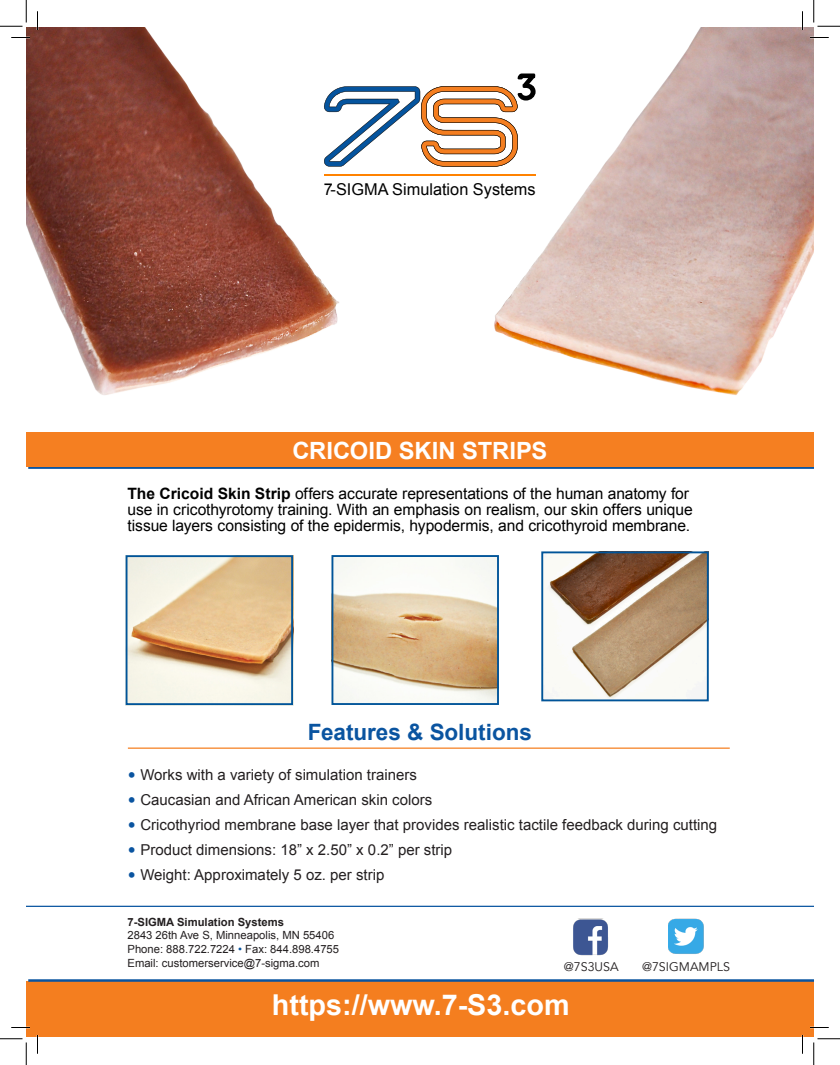
<style>
.page{position:relative;width:840px;height:1065px;background:#fff}
.page>*{position:absolute;margin:0;border:0;box-sizing:border-box;transform-origin:0 0}
.t1{font:700 28.75px "Arial";color:#fff}
.t2{font:700 23.75px "Arial";color:#fff}
.t3{font:700 22.5px "Arial";color:#0a54a0}
.t4{font:16.38px "Arial";color:#000}
.t5{font:15.62px/16.2px "Arial";letter-spacing:-.005em;color:#000}
.t6{font:15px "Arial";color:#231f20}
.t7{font:12.5px "Avenir";color:#231f20}
.t8{font:11.25px "Arial";color:#231f20}
.t9{font:700 11.25px "Arial";color:#231f20}
.s1{font-weight:700}
.s2{font-size:22.5px;color:#0a54a0}
.s3{color:#0a549f}
</style>
<div class="page">
<hr style="left:28px;top:466px;width:786px;height:3px;background:#0a54a0">
<div style="left:26px;top:432px;width:788px;height:34px;background:#f57f21"></div>
<hr style="left:26px;top:906px;width:788px;height:1px;background:#0a54a0">
<div style="left:26px;top:982px;width:788px;height:55px;background:#f47e1f"></div>
<hr style="left:28px;top:979px;width:786px;height:3px;background:#0a54a0">
<img style="left:573px;top:919px;width:36px;height:37px">
<img style="left:668px;top:918px;width:36px;height:36px">
<img style="left:548px;top:554px;width:158px;height:144px">
<div style="left:541px;top:551px;width:168px;height:150px;border:2px solid #005499"></div>
<img style="left:129px;top:558px;width:161px;height:144px">
<div style="left:126px;top:555px;width:167px;height:150px;border:2px solid #005499"></div>
<img style="left:335px;top:558px;width:161px;height:144px">
<div style="left:332px;top:555px;width:167px;height:150px;border:2px solid #005499"></div>
<img style="left:26px;top:28px;width:788px;height:367px">
<hr style="left:128px;top:748px;width:602px;height:1px;background:#f57f21">
<svg style="left:324px;top:73px;width:213px;height:94px"></svg>
<hr style="left:324px;top:174px;width:212px;height:2px;background:#ff8200">
<svg style="left:11px;top:37px;width:19px;height:1px"></svg>
<svg style="left:810px;top:37px;width:19px;height:1px"></svg>
<svg style="left:11px;top:1027px;width:19px;height:1px"></svg>
<svg style="left:810px;top:1027px;width:19px;height:1px"></svg>
<svg style="left:37px;top:11px;width:1px;height:19px"></svg>
<svg style="left:37px;top:1035px;width:1px;height:19px"></svg>
<svg style="left:802px;top:11px;width:1px;height:19px"></svg>
<svg style="left:802px;top:1035px;width:1px;height:19px"></svg>
<svg style="left:0;top:0;width:27px;height:27px"></svg>
<svg style="left:0;top:1039px;width:27px;height:26px"></svg>
<svg style="left:814px;top:0;width:26px;height:27px"></svg>
<svg style="left:814px;top:1039px;width:26px;height:26px"></svg>
<p class="t4" style="left:324px;top:179px;width:213px">7-SIGMA Simulation Systems</p>
<p class="t2" style="left:292px;top:435px;width:257px">CRICOID SKIN STRIPS</p>
<p class="t5" style="left:128px;top:485px;width:563px"><span class="s1">The Cricoid Skin Strip</span> offers accurate representations of the human anatomy for</p>
<p class="t5" style="left:128px;top:502px;width:567px">use in cricothyrotomy training. With an emphasis on realism, our skin offers unique tissue layers consisting of the epidermis, hypodermis, and cricothyroid membrane.</p>
<p class="t3" style="left:308px;top:717px;width:226px">Features &amp; Solutions</p>
<p class="t6" style="left:128px;top:765px;width:290px"><span class="s2">•</span> Works with a variety of simulation trainers</p>
<p class="t6" style="left:128px;top:790px;width:306px"><span class="s2">•</span> Caucasian and African American skin colors</p>
<p class="t6" style="left:128px;top:815px;width:591px"><span class="s2">•</span> Cricothyriod membrane base layer that provides realistic tactile feedback during cutting</p>
<p class="t6" style="left:128px;top:840px;width:326px"><span class="s2">•</span> Product dimensions: 18” x 2.50” x 0.2” per strip</p>
<p class="t6" style="left:128px;top:865px;width:258px"><span class="s2">•</span> Weight: Approximately 5 oz. per strip</p>
<p class="t9" style="left:128px;top:914px;width:158px">7-SIGMA Simulation Systems</p>
<p class="t8" style="left:128px;top:928px;width:208px">2843 26th Ave S, Minneapolis, MN 55406</p>
<p class="t8" style="left:128px;top:942px;width:213px">Phone: 888.722.7224 <span class="s3">•</span> Fax: 844.898.4755</p>
<p class="t8" style="left:128px;top:956px;width:194px">Email: customerservice@7-sigma.com</p>
<p class="t7" style="left:564px;top:959px;width:56px">@7S3USA</p>
<p class="t7" style="left:642px;top:959px;width:90px">@7SIGMAMPLS</p>
<p class="t1" style="left:272px;top:986px;width:299px">https://www.7-S3.com</p>
</div>
